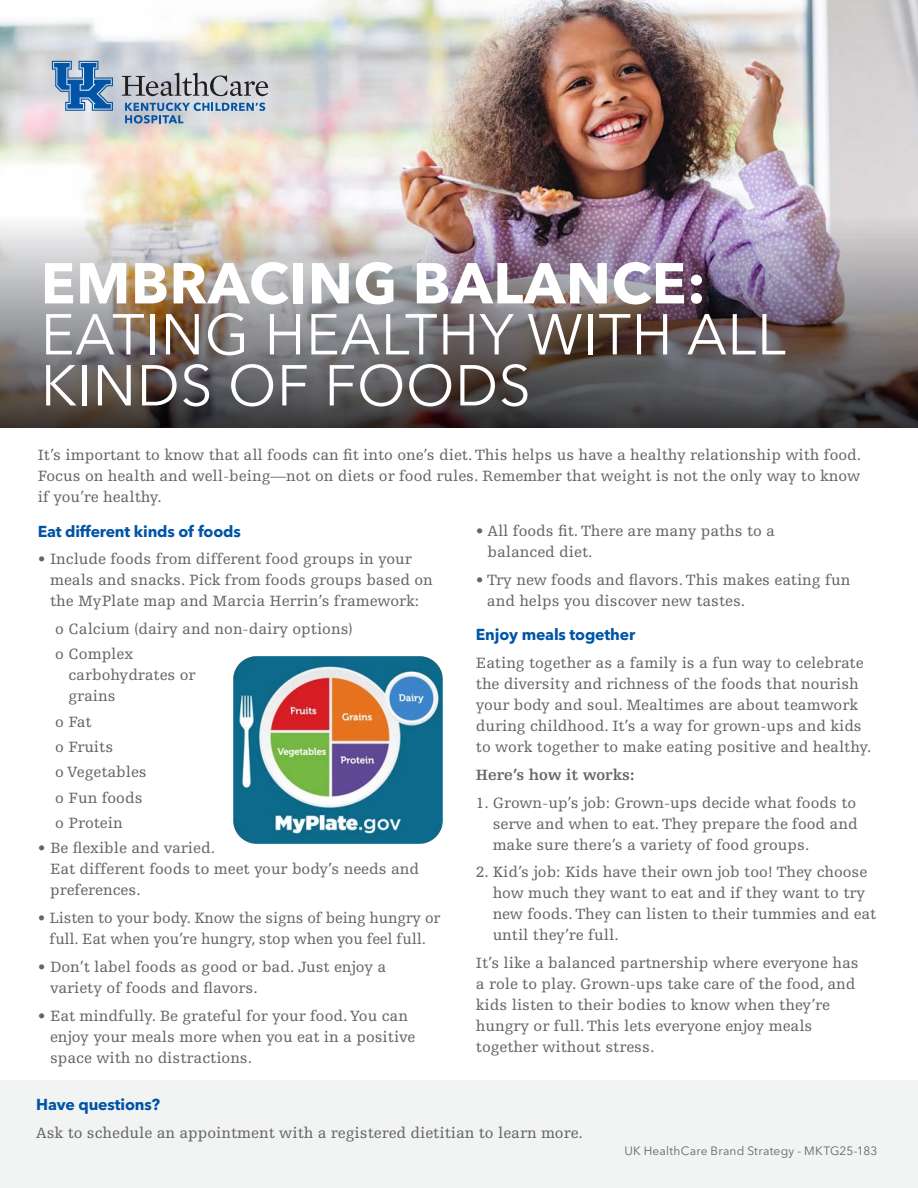
<style>
.page{position:relative;width:918px;height:1188px;background:#fff}
.page>*{position:absolute;margin:0;border:0;box-sizing:border-box;transform-origin:0 0}
.t1{font:57px/51px "Avenir Next LT Pro";letter-spacing:.01em;color:#fff}
.t2{font:15.75px/21px "Egyptienne FLT Std";color:#656568}
.t3{font:700 15.75px "Avenir Next LT Pro";letter-spacing:-.01em;color:#0054a6}
.t4{font:700 15.75px "Egyptienne FLT Std";color:#656568}
.t5{font:12px "Avenir Next LT Pro";letter-spacing:.015em;color:#63666a}
.s1{font-weight:700}
</style>
<div class="page">
<div style="left:0;top:1080px;width:918px;height:108px;background:#f2f3f3"></div>
<img style="left:0;top:0;width:918px;height:215px">
<svg style="left:52px;top:61px;width:61px;height:50px;background:#6490be"></svg>
<svg style="left:122px;top:73px;width:146px;height:23px;background:#a5a6aa"></svg>
<svg style="left:125px;top:103px;width:140px;height:21px;background:#9eb4cb"></svg>
<img style="left:0;top:215px;width:918px;height:213px">
<img style="left:234px;top:657px;width:208px;height:186px">
<p class="t1" style="left:41px;top:258px;width:747px"><span class="s1">EMBRACING BALANCE:<br></span>EATING HEALTHY WITH ALL<br>KINDS OF FOODS</p>
<p class="t2" style="left:38px;top:445px;width:825px;text-align:justify">It’s important to know that all foods can fit into one’s diet. This helps us have a healthy relationship with food.<br>Focus on health and well-being—not on diets or food rules. Remember that weight is not the only way to know if you’re healthy.</p>
<p class="t3" style="left:38px;top:521px;width:205px">Eat different kinds of foods</p>
<p class="t2" style="left:50px;top:549px;width:384px;text-indent:-12px">• Include foods from different food groups in your meals and snacks. Pick from foods groups based on the MyPlate map and Marcia Herrin’s framework:</p>
<p class="t2" style="left:55px;top:619px;width:299px">o Calcium (dairy and non-dairy options)</p>
<p class="t2" style="left:68px;top:644px;width:129px;text-indent:-13px">o Complex carbohydrates or grains</p>
<p class="t2" style="left:55px;top:711px;width:38px">o Fat</p>
<p class="t2" style="left:55px;top:737px;width:59px">o Fruits</p>
<p class="t2" style="left:55px;top:762px;width:93px">o Vegetables</p>
<p class="t2" style="left:55px;top:787px;width:89px">o Fun foods</p>
<p class="t2" style="left:55px;top:813px;width:69px">o Protein</p>
<p class="t2" style="left:50px;top:838px;width:370px;text-indent:-12px">• Be flexible and varied.<br>Eat different foods to meet your body’s needs and preferences.</p>
<p class="t2" style="left:38px;top:908px;width:404px;text-align:center">• Listen to your body. Know the signs of being hungry or full. Eat when you’re hungry, stop when you feel full.</p>
<p class="t2" style="left:50px;top:956px;width:338px;text-indent:-12px">• Don’t label foods as good or bad. Just enjoy a variety of foods and flavors.</p>
<p class="t2" style="left:50px;top:1005px;width:367px;text-indent:-12px">• Eat mindfully. Be grateful for your food. You can enjoy your meals more when you eat in a positive space with no distractions.</p>
<p class="t2" style="left:488px;top:521px;width:289px;text-indent:-12px">• All foods fit. There are many paths to a balanced diet.</p>
<p class="t2" style="left:487px;top:569px;width:365px;text-indent:-11px">• Try new foods and flavors. This makes eating fun and helps you discover new tastes.</p>
<p class="t3" style="left:476px;top:625px;width:161px">Enjoy meals together</p>
<p class="t2" style="left:476px;top:653px;width:397px">Eating together as a family is a fun way to celebrate the diversity and richness of the foods that nourish your body and soul. Mealtimes are about teamwork during childhood. It’s a way for grown-ups and kids to work together to make eating positive and healthy.</p>
<p class="t4" style="left:476px;top:766px;width:160px">Here’s how it works:</p>
<p class="t2" style="left:493px;top:792px;width:366px;text-align:justify;text-indent:-17px">1. Grown-up’s job: Grown-ups decide what foods to serve and when to eat. They prepare the food and make sure there’s a variety of food groups.</p>
<p class="t2" style="left:493px;top:862px;width:385px;text-indent:-17px">2. Kid’s job: Kids have their own job too! They choose how much they want to eat and if they want to try new foods. They can listen to their tummies and eat until they’re full.</p>
<p class="t2" style="left:476px;top:953px;width:384px">It’s like a balanced partnership where everyone has a role to play. Grown-ups take care of the food, and kids listen to their bodies to know when they’re hungry or full. This lets everyone enjoy meals together without stress.</p>
<p class="t3" style="left:36px;top:1095px;width:126px">Have questions?</p>
<p class="t2" style="left:36px;top:1123px;width:548px">Ask to schedule an appointment with a registered dietitian to learn more.</p>
<p class="t5" style="left:624px;top:1144px;width:255px">UK HealthCare Brand Strategy - MKTG25-183</p>
</div>
